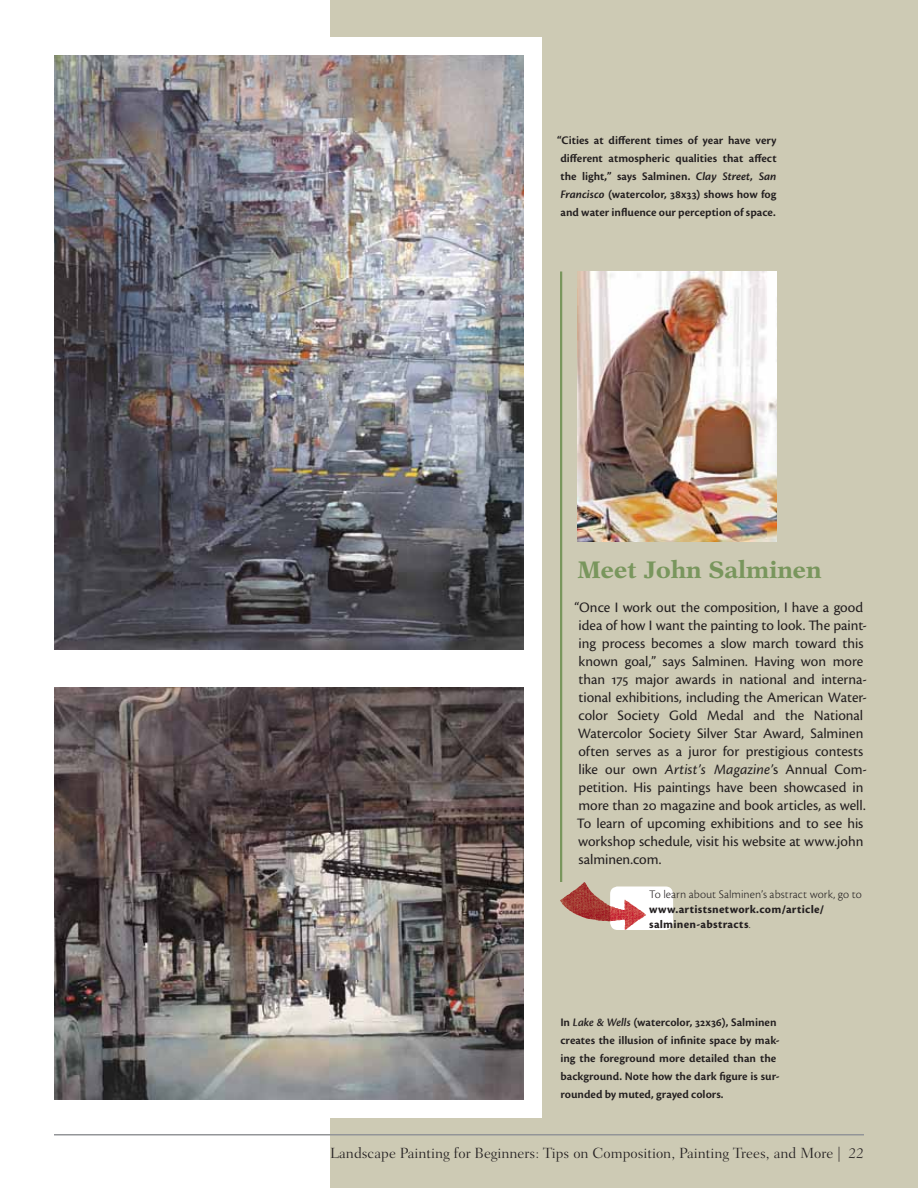
<style>
.page{position:relative;width:918px;height:1188px;background:#fff}
.page>*{position:absolute;margin:0;border:0;box-sizing:border-box;transform-origin:0 0}
.t1{font:700 24px "New Aster LT Std";color:#79965d}
.t2{font:15px/18px "Cronos Pro";color:#231f20}
.t3{font:300 15px "Fairfield LT Std";color:#231f20}
.t4{font:12px/18px "Cronos Pro Semibold Capt";color:#231f20;text-align:justify}
.t5{font:12px/15px "Cronos Pro Bold Capt";letter-spacing:.02em;color:#231f20}
.t6{font:12px "Cronos Pro Lt Capt";letter-spacing:.005em;color:#231f20}
.s1{font-family:"Cronos Pro Semibold Capt It"}
.s2{font-family:"Cronos Pro Capt It"}
.s3{font-family:"Cronos Pro Lt Capt"}
.s4{font-family:"Cronos Pro Semibold Disp It"}
.s5{font-style:italic}
</style>
<div class="page">
<div style="left:330px;top:0;width:588px;height:1188px;background:#cdcab4"></div>
<div style="left:54px;top:37px;width:488px;height:1081px;background:#fff"></div>
<img style="left:54px;top:56px;width:470px;height:594px">
<hr style="left:560px;top:272px;width:2px;height:610px;background:#79965d">
<img style="left:578px;top:272px;width:199px;height:270px">
<img style="left:54px;top:688px;width:470px;height:412px">
<div style="left:610px;top:886px;width:63px;height:44px;background:#fff;border-radius:8px"></div>
<img style="left:560px;top:884px;width:86px;height:46px">
<hr style="left:54px;top:1134px;width:810px;height:2px;background:#939598">
<p class="t4" style="left:557px;top:131px;width:221px">“Cities at different times of year have very different atmospheric qualities that affect the light,” says Salminen. <span class="s1">Clay Street, San Francisco</span> (watercolor, 38x33) shows how fog and water influence our perception of space.</p>
<h1 class="t1" style="left:577px;top:555px;width:246px">Meet John Salminen</h1>
<p class="t2" style="left:574px;top:598px;width:294px">“Once I work out the composition, I have a good idea of how I want the painting to look. The paint&shy;ing process becomes a slow march toward this known goal,” says Salminen. Having won more than 175 major awards in national and interna&shy;tional exhibitions, including the American Water&shy;color Society Gold Medal and the National Watercolor Society Silver Star Award, Salminen often serves as a juror for prestigious contests like our own <span class="s2">Artist’s Magazine’</span>s Annual Com&shy;petition. His paintings have been showcased in more than 20 magazine and book articles, as well.<br>To learn of upcoming exhibitions and to see his workshop schedule, visit his website at www.john salminen.com.</p>
<p class="t6" style="left:649px;top:887px;width:214px">To learn about Salminen’s abstract work, go to</p>
<p class="t5" style="left:649px;top:902px;width:177px">www.artistsnetwork.com/article/ salminen-abstracts<span class="s3">.</span></p>
<p class="t4" style="left:560px;top:1013px;width:221px;text-align:left">In <span class="s4">Lake &amp; Wells</span> (watercolor, 32x36), Salminen creates the illusion of infinite space by mak&shy;ing the foreground more detailed than the background. Note how the dark figure is sur&shy;rounded by muted, grayed colors.</p>
<p class="t3" style="left:330px;top:1144px;width:535px">Landscape Painting for Beginners: Tips on Composition, Painting Trees, and More | <span class="s5">22</span></p>
</div>
